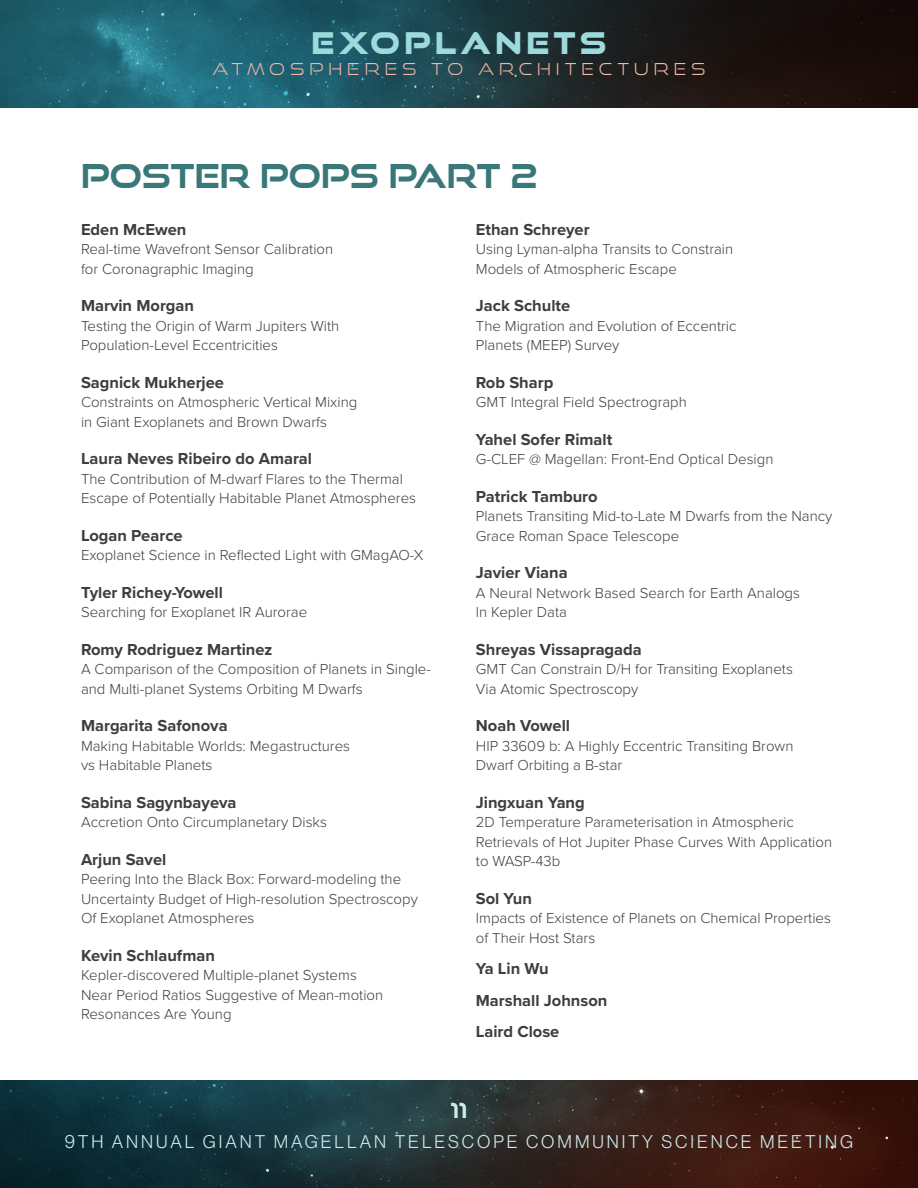
<style>
.page{position:relative;width:918px;height:1188px;background:#fff}
.page>*{position:absolute;margin:0;border:0;box-sizing:border-box;transform-origin:0 0}
.t1{font:700 33px "Good Times Rg";color:#3a7779}
.t2{font:30px "Good Times Hv";letter-spacing:.15em;color:#9ddadc}
.t3{font:700 21px "Good Times Rg";color:#cdebec}
.t4{font:18px "N Haas Grotesk DS Pro 45 Lt";letter-spacing:.165em;color:#cdebec}
.t5{font:700 16.5px/31.5px "Proxima Nova";color:#3d3d42}
.t6{font:16.5px "Good Times Lt";letter-spacing:.3em;color:#f1b8a8}
.t7{font:300 15px/19.5px "Proxima Nova";color:#3d3d42}
</style>
<div class="page">
<img style="left:0;top:1080px;width:918px;height:108px">
<img style="left:0;top:0;width:918px;height:108px">
<h2 class="t2" style="left:311px;top:25px;width:297px">EXOPLANETS</h2>
<p class="t6" style="left:212px;top:59px;width:495px">ATMOSPHERES TO ARCHITECTURES</p>
<h1 class="t1" style="left:81px;top:156px;width:458px">POSTER POPS PART 2</h1>
<p class="t5" style="left:81px;top:213px;width:107px">Eden McEwen</p>
<p class="t7" style="left:81px;top:239px;width:254px">Real-time Wavefront Sensor Calibration for Coronagraphic Imaging</p>
<p class="t5" style="left:81px;top:290px;width:115px">Marvin Morgan</p>
<p class="t7" style="left:81px;top:315px;width:260px">Testing the Origin of Warm Jupiters With<br>Population-Level Eccentricities</p>
<p class="t5" style="left:81px;top:366px;width:145px">Sagnick Mukherjee</p>
<p class="t7" style="left:81px;top:392px;width:278px">Constraints on Atmospheric Vertical Mixing in Giant Exoplanets and Brown Dwarfs</p>
<p class="t5" style="left:81px;top:443px;width:233px">Laura Neves Ribeiro do Amaral</p>
<p class="t7" style="left:81px;top:468px;width:337px">The Contribution of M-dwarf Flares to the Thermal<br>Escape of Potentially Habitable Planet Atmospheres</p>
<p class="t5" style="left:81px;top:519px;width:103px">Logan Pearce</p>
<p class="t7" style="left:81px;top:545px;width:344px">Exoplanet Science in Reflected Light with GMagAO-X</p>
<p class="t5" style="left:81px;top:576px;width:144px">Tyler Richey-Yowell</p>
<p class="t7" style="left:81px;top:602px;width:228px">Searching for Exoplanet IR Aurorae</p>
<p class="t5" style="left:81px;top:633px;width:193px">Romy Rodriguez Martinez</p>
<p class="t7" style="left:81px;top:659px;width:351px">A Comparison of the Composition of Planets in Single&shy;and Multi-planet Systems Orbiting M Dwarfs</p>
<p class="t5" style="left:81px;top:710px;width:148px">Margarita Safonova</p>
<p class="t7" style="left:81px;top:735px;width:271px">Making Habitable Worlds: Megastructures vs Habitable Planets</p>
<p class="t5" style="left:81px;top:786px;width:157px">Sabina Sagynbayeva</p>
<p class="t7" style="left:81px;top:812px;width:248px">Accretion Onto Circumplanetary Disks</p>
<p class="t5" style="left:81px;top:843px;width:87px">Arjun Savel</p>
<p class="t7" style="left:81px;top:869px;width:338px">Peering Into the Black Box: Forward-modeling the<br>Uncertainty Budget of High-resolution Spectroscopy<br>Of Exoplanet Atmospheres</p>
<p class="t5" style="left:81px;top:939px;width:135px">Kevin Schlaufman</p>
<p class="t7" style="left:81px;top:965px;width:304px">Kepler-discovered Multiple-planet Systems<br>Near Period Ratios Suggestive of Mean-motion<br>Resonances Are Young</p>
<p class="t5" style="left:476px;top:213px;width:115px">Ethan Schreyer</p>
<p class="t7" style="left:476px;top:239px;width:259px">Using Lyman-alpha Transits to Constrain<br>Models of Atmospheric Escape</p>
<p class="t5" style="left:476px;top:290px;width:96px">Jack Schulte</p>
<p class="t7" style="left:476px;top:315px;width:262px">The Migration and Evolution of Eccentric<br>Planets (MEEP) Survey</p>
<p class="t5" style="left:476px;top:366px;width:79px">Rob Sharp</p>
<p class="t7" style="left:476px;top:392px;width:213px">GMT Integral Field Spectrograph</p>
<p class="t5" style="left:476px;top:423px;width:138px">Yahel Sofer Rimalt</p>
<p class="t7" style="left:476px;top:449px;width:299px">G-CLEF @ Magellan: Front-End Optical Design</p>
<p class="t5" style="left:476px;top:480px;width:123px">Patrick Tamburo</p>
<p class="t7" style="left:476px;top:506px;width:358px">Planets Transiting Mid-to-Late M Dwarfs from the Nancy<br>Grace Roman Space Telescope</p>
<p class="t5" style="left:476px;top:557px;width:93px">Javier Viana</p>
<p class="t7" style="left:476px;top:582px;width:326px">A Neural Network Based Search for Earth Analogs<br>In Kepler Data</p>
<p class="t5" style="left:476px;top:633px;width:168px">Shreyas Vissapragada</p>
<p class="t7" style="left:476px;top:659px;width:319px">GMT Can Constrain D/H for Transiting Exoplanets<br>Via Atomic Spectroscopy</p>
<p class="t5" style="left:476px;top:710px;width:96px">Noah Vowell</p>
<p class="t7" style="left:476px;top:735px;width:319px">HIP 33609 b: A Highly Eccentric Transiting Brown<br>Dwarf Orbiting a B-star</p>
<p class="t5" style="left:476px;top:786px;width:110px">Jingxuan Yang</p>
<p class="t7" style="left:476px;top:812px;width:358px">2D Temperature Parameterisation in Atmospheric<br>Retrievals of Hot Jupiter Phase Curves With Application to WASP-43b</p>
<p class="t5" style="left:476px;top:882px;width:58px">Sol Yun</p>
<p class="t7" style="left:476px;top:908px;width:357px">Impacts of Existence of Planets on Chemical Properties of Their Host Stars</p>
<p class="t5" style="left:476px;top:953px;width:133px">Ya Lin Wu<br>Marshall Johnson<br>Laird Close</p>
<h3 class="t3" style="left:451px;top:1098px;width:18px">11</h3>
<p class="t4" style="left:65px;top:1131px;width:790px">9TH ANNUAL GIANT MAGELLAN TELESCOPE COMMUNITY SCIENCE MEETING</p>
</div>
